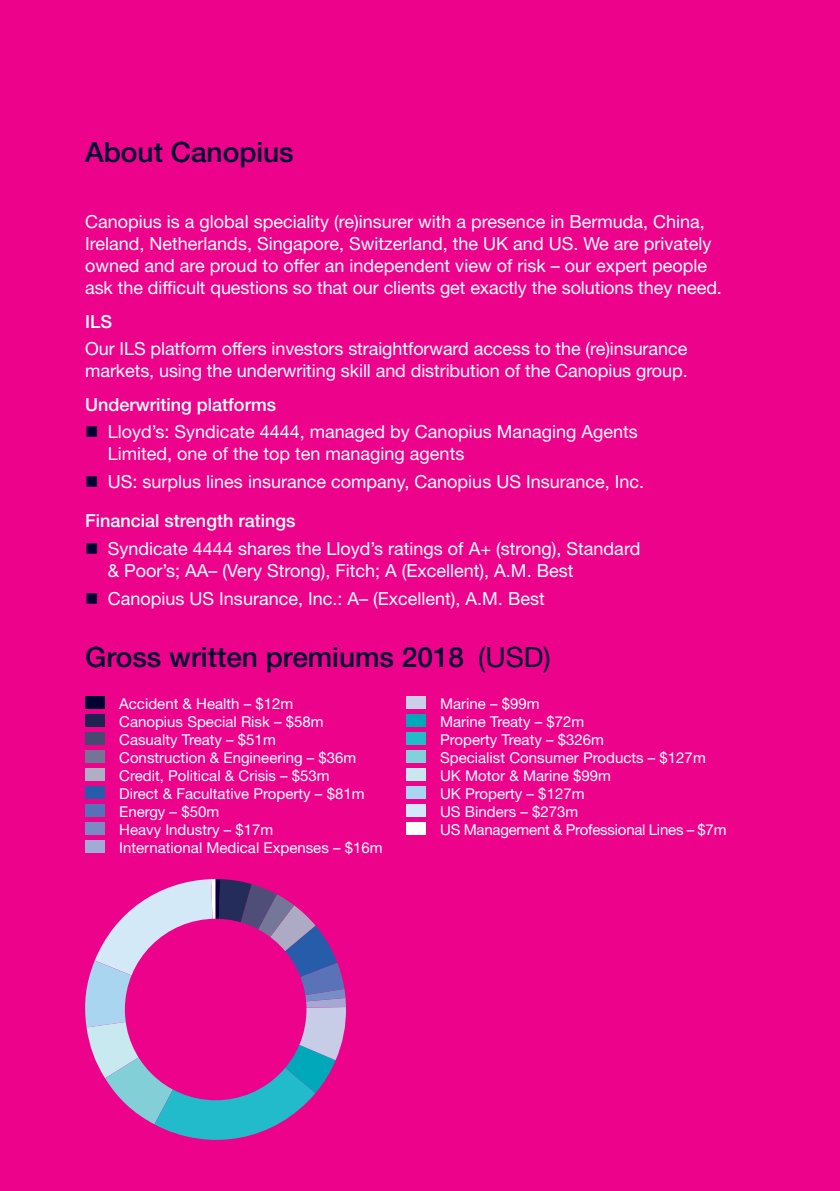
<style>
.page{position:relative;width:840px;height:1191px;background:#fff}
.page>*{position:absolute;margin:0;border:0;box-sizing:border-box;transform-origin:0 0}
.t1{font:500 28px "Helvetica Neue LT Std";color:#000032}
.t2{font:18px/22px "Helvetica Neue LT Std";color:#fff}
.t3{font:500 18px "Helvetica Neue LT Std";color:#fff}
.t4{font:15px/18px "Helvetica Neue LT Std";color:#fff}
.s1{color:#000032}
.s2{font-weight:500}
.s3{font-weight:400}
</style>
<div class="page">
<div style="left:0;top:0;width:839px;height:1191px;background:#ed028c"></div>
<svg style="left:85px;top:879px;width:261px;height:260px"></svg>
<div style="left:125px;top:918px;width:181px;height:182px;background:#ed028c;border-radius:50%"></div>
<div style="left:85px;top:696px;width:20px;height:13px;background:#000032"></div>
<div style="left:85px;top:714px;width:20px;height:13px;background:#1f2350"></div>
<div style="left:85px;top:732px;width:20px;height:13px;background:#464970"></div>
<div style="left:85px;top:750px;width:20px;height:13px;background:#747496"></div>
<div style="left:85px;top:768px;width:20px;height:13px;background:#aeaec4"></div>
<div style="left:85px;top:786px;width:20px;height:13px;background:#275caa"></div>
<div style="left:85px;top:804px;width:20px;height:13px;background:#5671b7"></div>
<div style="left:85px;top:822px;width:20px;height:13px;background:#7a8ac5"></div>
<div style="left:85px;top:840px;width:20px;height:13px;background:#a1abd6"></div>
<div style="left:405px;top:696px;width:20px;height:13px;background:#cbd0e8"></div>
<div style="left:405px;top:714px;width:20px;height:13px;background:#00a8b9"></div>
<div style="left:405px;top:732px;width:20px;height:13px;background:#21bbca"></div>
<div style="left:405px;top:750px;width:20px;height:13px;background:#82d0db"></div>
<div style="left:405px;top:768px;width:20px;height:13px;background:#c8e8ee"></div>
<div style="left:405px;top:786px;width:20px;height:13px;background:#aad5f1"></div>
<div style="left:405px;top:804px;width:20px;height:13px;background:#d4e9f7"></div>
<div style="left:405px;top:822px;width:20px;height:13px;background:#fff"></div>
<h1 class="t1" style="left:85px;top:142px;width:210px">About Canopius</h1>
<p class="t2" style="left:85px;top:213px;width:638px">Canopius is a global speciality (re)insurer with a presence in Bermuda, China, Ireland, Netherlands, Singapore, Switzerland, the UK and US. We are privately owned and are proud to offer an independent view of risk – our expert people ask the difficult questions so that our clients get exactly the solutions they need.</p>
<p class="t3" style="left:85px;top:315px;width:28px">ILS</p>
<p class="t2" style="left:85px;top:340px;width:603px">Our ILS platform offers investors straightforward access to the (re)insurance markets, using the underwriting skill and distribution of the Canopius group.</p>
<p class="t3" style="left:85px;top:398px;width:192px">Underwriting platforms</p>
<p class="t2" style="left:108px;top:423px;width:531px;text-indent:-23px"><span class="s1">■</span> Lloyd’s: Syndicate 4444, managed by Canopius Managing Agents<br>Limited, one of the top ten managing agents</p>
<p class="t2" style="left:85px;top:464px;width:560px;line-height:39px"><span class="s1">■</span> US: surplus lines insurance company, Canopius US Insurance, Inc.<br><span class="s2">Financial strength ratings</span></p>
<p class="t2" style="left:108px;top:539px;width:533px;text-indent:-23px"><span class="s1">■</span> Syndicate 4444 shares the Lloyd’s ratings of A+ (strong), Standard &amp; Poor’s; AA– (Very Strong), Fitch; A (Excellent), A.M. Best</p>
<p class="t2" style="left:85px;top:589px;width:461px"><span class="s1">■</span> Canopius US Insurance, Inc.: A– (Excellent), A.M. Best</p>
<h1 class="t1" style="left:85px;top:646px;width:467px">Gross written premiums 2018 <span class="s3">(USD)</span></h1>
<p class="t4" style="left:119px;top:696px;width:265px">Accident &amp; Health – $12m<br>Canopius Special Risk – $58m<br>Casualty Treaty – $51m<br>Construction &amp; Engineering – $36m<br>Credit, Political &amp; Crisis – $53m<br>Direct &amp; Facultative Property – $81m<br>Energy – $50m<br>Heavy Industry – $17m<br>International Medical Expenses – $16m</p>
<p class="t4" style="left:440px;top:696px;width:288px">Marine – $99m<br>Marine Treaty – $72m<br>Property Treaty – $326m<br>Specialist Consumer Products – $127m<br>UK Motor &amp; Marine $99m<br>UK Property – $127m<br>US Binders – $273m<br>US Management &amp; Professional Lines – $7m</p>
</div>
